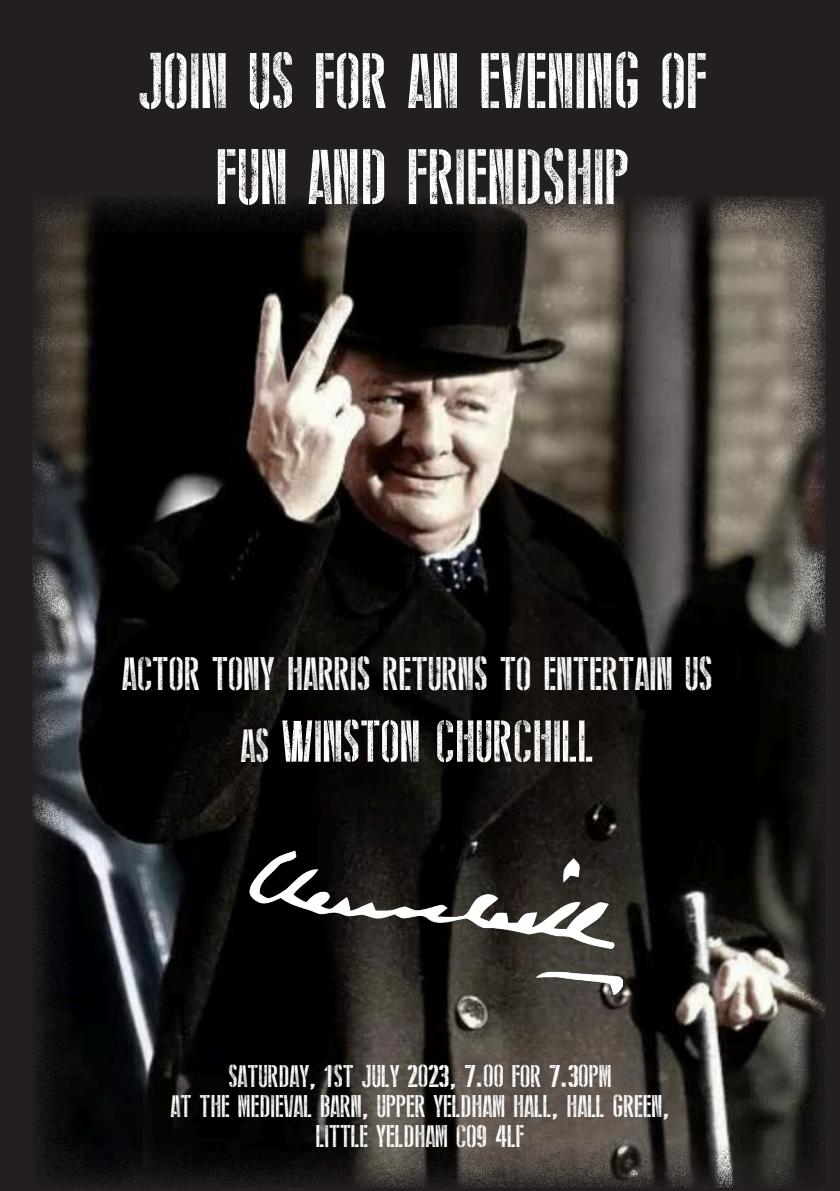
<style>
.page{position:relative;width:840px;height:1191px;background:#fff}
.page>*{position:absolute;margin:0;border:0;box-sizing:border-box;transform-origin:0 0}
.t1{font:80px/96px "Stencil WWII";color:#fff;text-align:center}
.t2{font:60px "Stencil WWII";color:#fff}
.t3{font:48px "Stencil WWII";color:#fff}
.t4{font:32px/30px "Stencil WWII";color:#fff;text-align:center}
.s1{font-size:48px}
</style>
<div class="page">
<div style="left:0;top:0;width:839px;height:1191px;background:#231f20"></div>
<img style="left:32px;top:196px;width:794px;height:992px">
<img style="left:249px;top:850px;width:373px;height:144px">
<h1 class="t1" style="left:138px;top:35px;width:570px">JOIN US FOR AN EVENING OF<br>FUN AND FRIENDSHIP</h1>
<h3 class="t3" style="left:122px;top:648px;width:592px">ACTOR TONY HARRIS RETURNS TO ENTERTAIN US</h3>
<h2 class="t2" style="left:240px;top:710px;width:354px"><span class="s1">AS</span> WINSTON CHURCHILL</h2>
<p class="t4" style="left:170px;top:1062px;width:500px">SATURDAY, 1ST JULY 2023, 7.00 FOR 7.30PM<br>AT THE MEDIEVAL BARN, UPPER YELDHAM HALL, HALL GREEN,<br>LITTLE YELDHAM CO9 4LF</p>
</div>
